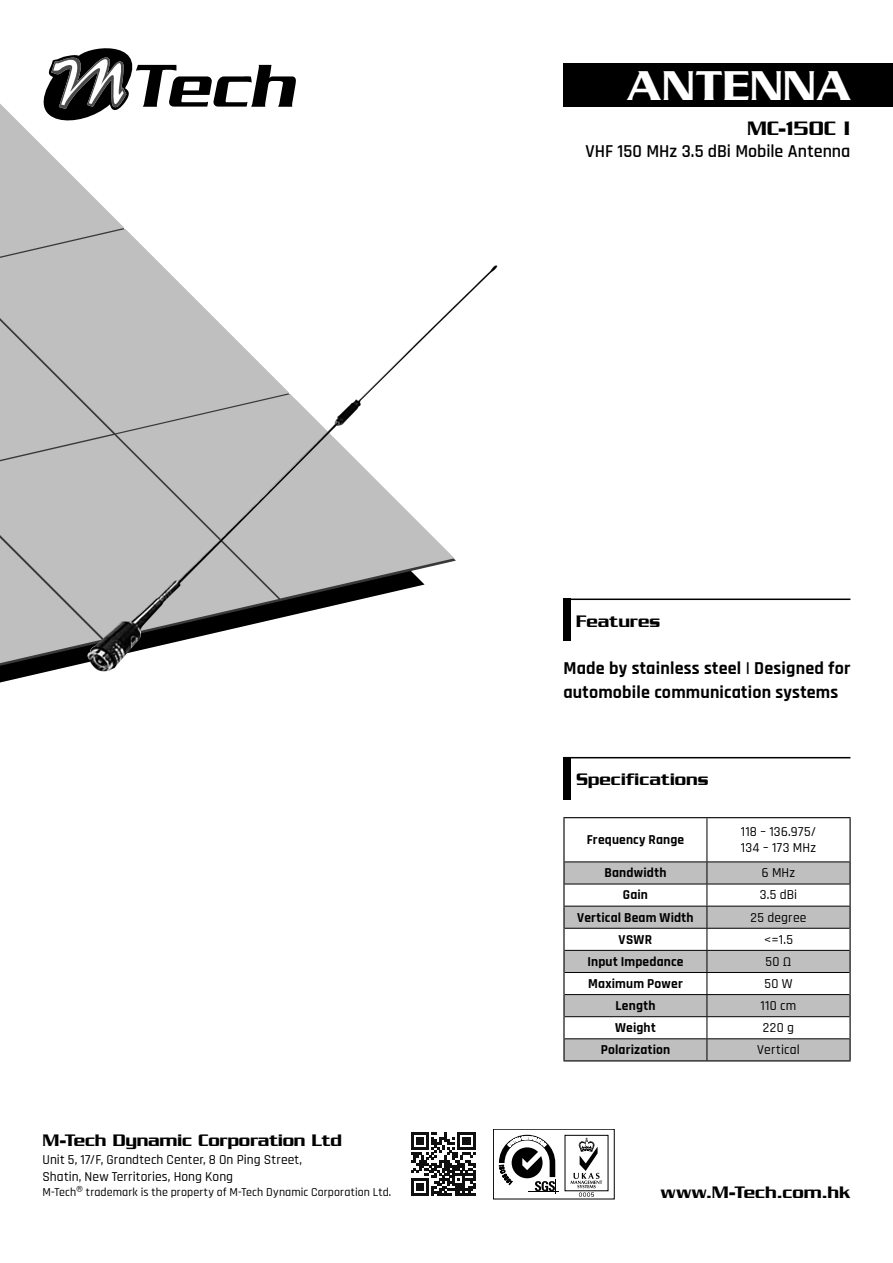
<style>
.page{position:relative;width:893px;height:1263px;background:#fff}
.page>*{position:absolute;margin:0;border:0;box-sizing:border-box;transform-origin:0 0}
.t1{font:500 45px "Serpentine";letter-spacing:.015em;color:#fff}
.t2{font:500 21px "Serpentine";letter-spacing:-.005em;color:#000}
.t3{font:500 18px "Serpentine";letter-spacing:-.005em;color:#000}
.t4{font:700 18px/24px "Rajdhani";letter-spacing:.01em;color:#000}
.t5{font:600 18px "Rajdhani";color:#000}
.段落樣式1{font:500 13.5px "Rajdhani";letter-spacing:.01em;color:#000}
.段落樣式1-2{font:700 13.5px "Rajdhani";letter-spacing:.015em;color:#000}
.t6{font:500 12px "Rajdhani";letter-spacing:.01em;color:#000}
</style>
<div class="page">
<div style="left:563px;top:64px;width:330px;height:43px;background:#000"></div>
<svg style="left:0;top:48px;width:296px;height:632px"></svg>
<hr style="left:563px;top:757px;width:287px;height:1px;background:#000">
<div style="left:563px;top:757px;width:8px;height:42px;background:#000"></div>
<hr style="left:563px;top:598px;width:287px;height:2px;background:#000">
<div style="left:563px;top:598px;width:8px;height:43px;background:#000"></div>
<hr style="left:707px;top:818px;width:1px;height:43px;background:#000">
<hr style="left:565px;top:861px;width:142px;height:1px;background:#000">
<hr style="left:707px;top:861px;width:142px;height:1px;background:#000">
<svg style="left:565px;top:862px;width:284px;height:198px"></svg>
<hr style="left:563px;top:817px;width:144px;height:1px;background:#000">
<hr style="left:563px;top:818px;width:2px;height:44px;background:#000">
<hr style="left:707px;top:817px;width:144px;height:1px;background:#000">
<hr style="left:849px;top:818px;width:2px;height:44px;background:#000">
<hr style="left:563px;top:862px;width:2px;height:22px;background:#000">
<hr style="left:849px;top:862px;width:2px;height:22px;background:#000">
<hr style="left:563px;top:884px;width:2px;height:22px;background:#000">
<hr style="left:849px;top:884px;width:2px;height:22px;background:#000">
<hr style="left:563px;top:906px;width:2px;height:22px;background:#000">
<hr style="left:849px;top:906px;width:2px;height:22px;background:#000">
<hr style="left:563px;top:928px;width:2px;height:22px;background:#000">
<hr style="left:849px;top:928px;width:2px;height:22px;background:#000">
<hr style="left:563px;top:950px;width:2px;height:22px;background:#000">
<hr style="left:849px;top:950px;width:2px;height:22px;background:#000">
<hr style="left:563px;top:972px;width:2px;height:22px;background:#000">
<hr style="left:849px;top:972px;width:2px;height:22px;background:#000">
<hr style="left:563px;top:994px;width:2px;height:23px;background:#000">
<hr style="left:849px;top:994px;width:2px;height:23px;background:#000">
<hr style="left:563px;top:1017px;width:2px;height:22px;background:#000">
<hr style="left:849px;top:1017px;width:2px;height:22px;background:#000">
<hr style="left:563px;top:1039px;width:2px;height:21px;background:#000">
<hr style="left:849px;top:1039px;width:2px;height:21px;background:#000">
<hr style="left:563px;top:1060px;width:144px;height:1px;background:#000">
<hr style="left:707px;top:1060px;width:144px;height:1px;background:#000">
<svg style="left:411px;top:1132px;width:64px;height:64px"></svg>
<hr style="left:529px;top:1191px;width:30px;height:1px;background:#000">
<svg style="left:499px;top:1135px;width:57px;height:58px"></svg>
<svg style="left:571px;top:1138px;width:31px;height:59px"></svg>
<img style="left:68px;top:242px;width:430px;height:438px">
<p class="t1" style="left:627px;top:60px;width:224px">ANTENNA</p>
<p class="t2" style="left:747px;top:116px;width:105px">MC-150C I</p>
<p class="t5" style="left:585px;top:141px;width:266px">VHF 150 MHz 3.5 dBi Mobile Antenna</p>
<p class="t3" style="left:576px;top:611px;width:86px">Features</p>
<p class="t4" style="left:563px;top:657px;width:289px">Made by stainless steel | Designed for automobile communication systems</p>
<p class="t3" style="left:576px;top:769px;width:134px">Specifications</p>
<p class="段落樣式1-2" style="left:587px;top:831px;width:99px">Frequency Range</p>
<p class="段落樣式1" style="left:741px;top:824px;width:77px">118 – 136.975/</p>
<p class="段落樣式1" style="left:741px;top:840px;width:77px">134 – 173 MHz</p>
<p class="段落樣式1-2" style="left:604px;top:865px;width:63px">Bandwidth</p>
<p class="段落樣式1" style="left:762px;top:865px;width:35px">6 MHz</p>
<p class="段落樣式1-2" style="left:623px;top:887px;width:27px">Gain</p>
<p class="段落樣式1" style="left:760px;top:887px;width:39px">3.5 dBi</p>
<p class="段落樣式1-2" style="left:577px;top:909px;width:118px">Vertical Beam Width</p>
<p class="段落樣式1" style="left:750px;top:909px;width:57px">25 degree</p>
<p class="段落樣式1-2" style="left:619px;top:931px;width:35px">VSWR</p>
<p class="段落樣式1" style="left:764px;top:931px;width:30px">&lt;=1.5</p>
<p class="段落樣式1-2" style="left:587px;top:953px;width:98px">Input Impedance</p>
<p class="段落樣式1" style="left:765px;top:953px;width:28px">50 Ω</p>
<p class="段落樣式1-2" style="left:588px;top:975px;width:96px">Maximum Power</p>
<p class="段落樣式1" style="left:764px;top:976px;width:30px">50 W</p>
<p class="段落樣式1-2" style="left:615px;top:997px;width:41px">Length</p>
<p class="段落樣式1" style="left:761px;top:998px;width:37px">110 cm</p>
<p class="段落樣式1-2" style="left:615px;top:1019px;width:42px">Weight</p>
<p class="段落樣式1" style="left:763px;top:1020px;width:33px">220 g</p>
<p class="段落樣式1-2" style="left:601px;top:1042px;width:71px">Polarization</p>
<p class="段落樣式1" style="left:757px;top:1042px;width:44px">Vertical</p>
<p class="t3" style="left:43px;top:1130px;width:301px">M-Tech Dynamic Corporation Ltd</p>
<p class="段落樣式1" style="left:43px;top:1152px;width:261px">Unit 5, 17/F, Grandtech Center, 8 On Ping Street,</p>
<p class="段落樣式1" style="left:43px;top:1168px;width:192px">Shatin, New Territories, Hong Kong</p>
<p class="t6" style="left:43px;top:1185px;width:350px">M-Tech<sup>Ⓡ</sup> trademark is the property of M-Tech Dynamic Corporation Ltd.</p>
<p class="t3" style="left:661px;top:1182px;width:191px">www.M-Tech.com.hk</p>
</div>
